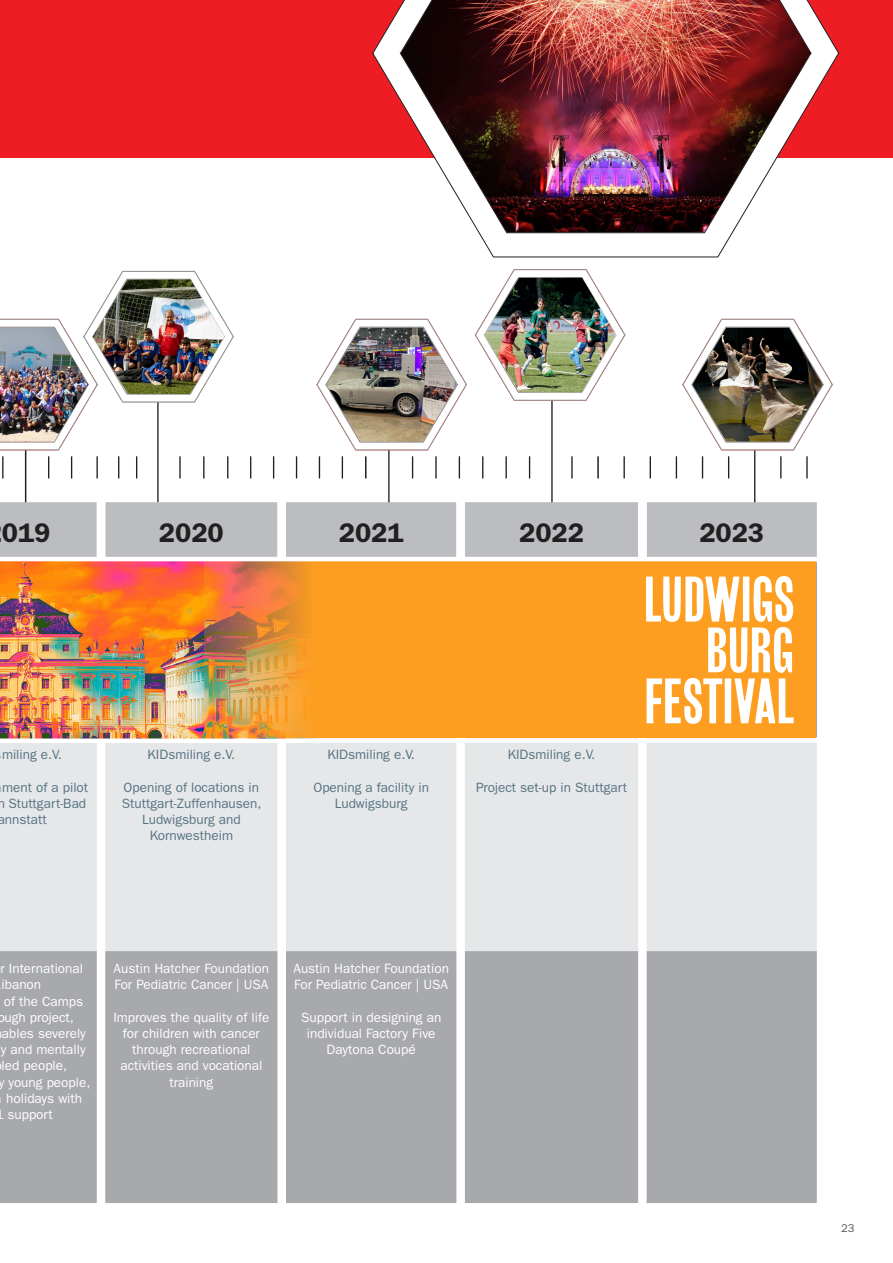
<style>
.page{position:relative;width:893px;height:1263px;background:#fff}
.page>*{position:absolute;margin:0;border:0;box-sizing:border-box;transform-origin:0 0}
.t1{font:600 27px "ITC Franklin Gothic Std";color:#231f20}
.t2{font:13.5px/16.2px "ITC Franklin Gothic Std";color:#fff}
.t3{font:13.5px/16.2px "ITC Franklin Gothic Std";color:#557482;text-align:center}
.t4{font:11.25px "ITC Franklin Gothic Std";color:#57585a}
</style>
<div class="page">
<div style="left:0;top:0;width:893px;height:157px;background:#ee1d23"></div>
<hr style="left:157px;top:360px;width:2px;height:142px;background:#231f20">
<hr style="left:551px;top:355px;width:2px;height:149px;background:#231f20">
<hr style="left:25px;top:410px;width:1px;height:94px;background:#231f20">
<svg style="left:250px;top:456px;width:1px;height:22px"></svg>
<svg style="left:273px;top:456px;width:1px;height:22px"></svg>
<svg style="left:296px;top:456px;width:1px;height:22px"></svg>
<svg style="left:475px;top:269px;width:150px;height:132px"></svg>
<img style="left:484px;top:278px;width:132px;height:114px">
<img style="left:0;top:270px;width:234px;height:208px">
<hr style="left:96px;top:456px;width:2px;height:22px;background:#231f20">
<hr style="left:597px;top:456px;width:2px;height:22px;background:#231f20">
<svg style="left:482px;top:456px;width:1px;height:22px"></svg>
<svg style="left:506px;top:456px;width:1px;height:22px"></svg>
<svg style="left:529px;top:456px;width:1px;height:22px"></svg>
<hr style="left:571px;top:456px;width:2px;height:22px;background:#231f20">
<svg style="left:624px;top:456px;width:1px;height:22px"></svg>
<svg style="left:650px;top:456px;width:1px;height:22px"></svg>
<hr style="left:754px;top:356px;width:1px;height:149px;background:#231f20">
<hr style="left:388px;top:356px;width:2px;height:149px;background:#231f20">
<img style="left:676px;top:318px;width:157px;height:160px">
<img style="left:316px;top:318px;width:151px;height:160px">
<hr style="left:2px;top:456px;width:2px;height:22px;background:#231f20">
<div style="left:0;top:502px;width:817px;height:53px;background:#bcbdc0"></div>
<svg style="left:97px;top:502px;width:550px;height:53px;background:#c0c1c4"></svg>
<div style="left:0;top:745px;width:817px;height:206px;background:#e6e7e9"></div>
<div style="left:0;top:951px;width:817px;height:252px;background:#a8a9ad"></div>
<img style="left:371px;top:0;width:469px;height:258px">
<img style="left:0;top:555px;width:817px;height:190px">
<svg style="left:646px;top:576px;width:148px;height:148px"></svg>
<h1 class="t1" style="left:2px;top:516px;width:50px">019</h1>
<h1 class="t1" style="left:159px;top:516px;width:66px">2020</h1>
<h1 class="t1" style="left:339px;top:516px;width:66px">2021</h1>
<h1 class="t1" style="left:519px;top:516px;width:66px">2022</h1>
<h1 class="t1" style="left:699px;top:516px;width:66px">2023</h1>
<p class="t3" style="left:2px;top:746px;width:61px">miling e.V.</p>
<p class="t3" style="left:-3px;top:779px;width:93px;text-align:left;text-indent:5px">ment of a pilot n Stuttgart-Bad annstatt</p>
<p class="t3" style="left:148px;top:746px;width:89px">KIDsmiling e.V.</p>
<p class="t3" style="left:122px;top:779px;width:141px">Opening of locations in<br>Stuttgart-Zuffenhausen,<br>Ludwigsburg and<br>Kornwestheim</p>
<p class="t3" style="left:327px;top:746px;width:89px">KIDsmiling e.V.</p>
<p class="t3" style="left:313px;top:779px;width:117px">Opening a facility in<br>Ludwigsburg</p>
<p class="t3" style="left:508px;top:746px;width:89px">KIDsmiling e.V.</p>
<p class="t3" style="left:476px;top:779px;width:153px">Project set-up in Stuttgart</p>
<p class="t2" style="left:0;top:960px;width:84px">r International</p>
<p class="t2" style="left:2px;top:977px;width:41px">ibanon</p>
<p class="t2" style="left:4px;top:993px;width:81px">of the Camps</p>
<p class="t2" style="left:-3px;top:1009px;width:78px">ough project,</p>
<p class="t2" style="left:2px;top:1025px;width:86px">ables severely</p>
<p class="t2" style="left:1px;top:1041px;width:87px">y and mentally</p>
<p class="t2" style="left:2px;top:1058px;width:67px">led people,</p>
<p class="t2" style="left:-1px;top:1074px;width:93px">y young people,</p>
<p class="t2" style="left:6px;top:1090px;width:77px">holidays with</p>
<p class="t2" style="left:7px;top:1106px;width:47px">support</p>
<p class="t2" style="left:114px;top:960px;width:157px">Austin Hatcher Foundation<br>For Pediatric Cancer | USA</p>
<p class="t2" style="left:113px;top:1009px;width:158px;text-align:center">Improves the quality of life for children with cancer through recreational activities and vocational training</p>
<p class="t2" style="left:293px;top:960px;width:157px">Austin Hatcher Foundation<br>For Pediatric Cancer | USA</p>
<p class="t2" style="left:301px;top:1009px;width:142px;text-align:center">Support in designing an individual Factory Five<br>Daytona Coupé</p>
<p class="t4" style="left:841px;top:1222px;width:15px">23</p>
</div>
